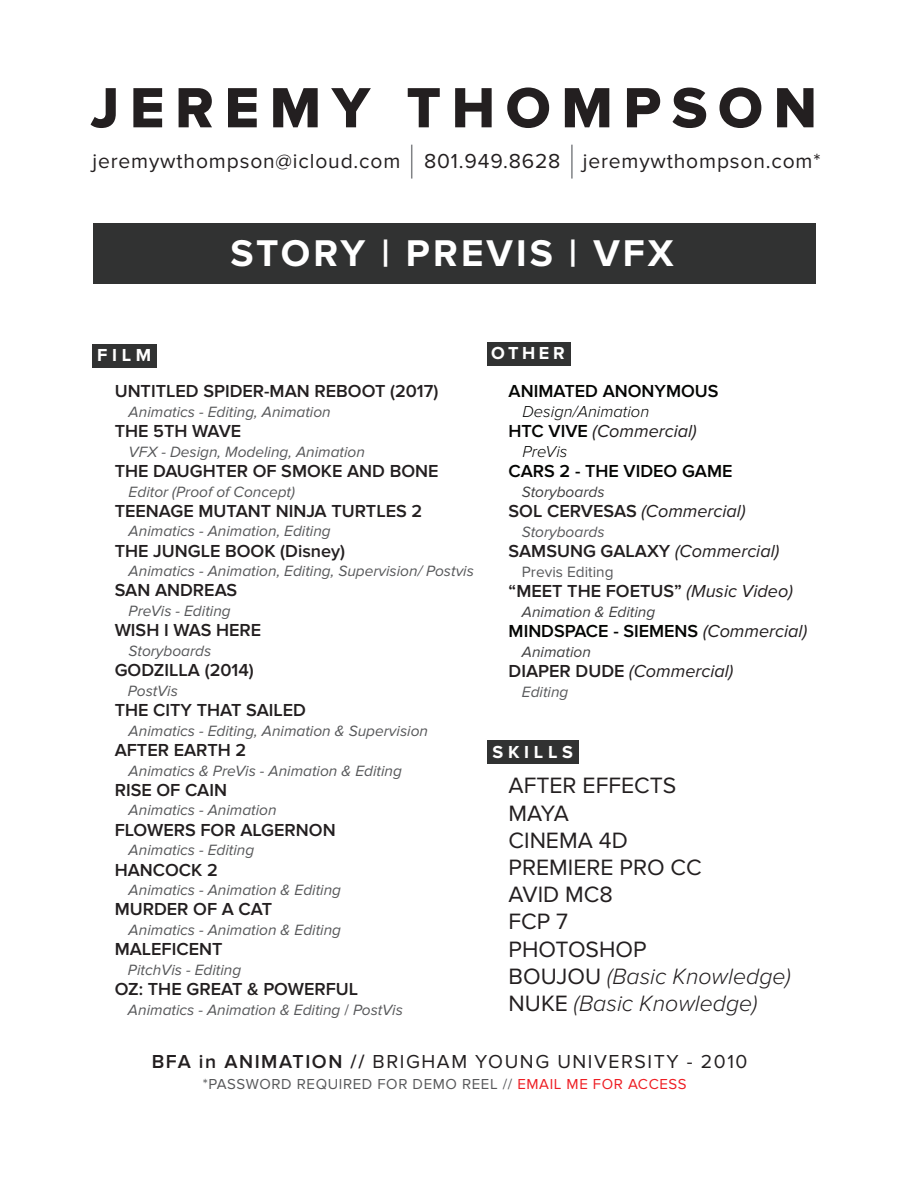
<style>
.page{position:relative;width:918px;height:1188px;background:#fff}
.page>*{position:absolute;margin:0;border:0;box-sizing:border-box;transform-origin:0 0}
.t1{font:58.8px "Proxima Nova Extrabld";letter-spacing:.18em;color:#231f20}
.t2{font:700 38.55px "Proxima Nova";letter-spacing:.08em;color:#fff}
.t3{font:23.1px/27.2px "Proxima Nova";color:#231f20}
.t4{font:21px "Proxima Nova";letter-spacing:.04em;color:#231f20}
.t5{font:19.5px "Proxima Nova";letter-spacing:.08em;color:#231f20}
.t6{font:600 18px "Proxima Nova";color:#231f20}
.t7{font:600 18px "Proxima Nova";color:#040503}
.t8{font:italic 18px "Proxima Nova";color:#231f20}
.t9{font:700 18px "Proxima Nova";letter-spacing:.26em;color:#fff}
.t10{font:italic 300 16.5px "Proxima Nova";color:#040503}
.t11{font:italic 15.45px "Proxima Nova";color:#57585a}
.t12{font:italic 15.45px "Proxima Nova";color:#3e3e3f}
.t13{font:15.45px "Proxima Nova";color:#57585a}
.t14{font:15px "Proxima Nova";letter-spacing:.04em;color:#57585a}
.s1{font-style:normal}
.s2{font-weight:600;font-style:normal;color:#040503}
.s3{font-weight:600;font-style:normal}
.s4{font-weight:400;font-style:italic}
.s5{font-weight:400;font-style:italic;color:#231f20}
.s6{font-weight:300;font-style:italic}
.s7{font-weight:600}
.s8{color:#ee1d23}
</style>
<div class="page">
<div style="left:93px;top:223px;width:723px;height:60px;background:#313232"></div>
<hr style="left:411px;top:145px;width:1px;height:34px;background:#808285">
<hr style="left:571px;top:145px;width:2px;height:34px;background:#808285">
<div style="left:487px;top:740px;width:92px;height:24px;background:#313232"></div>
<div style="left:487px;top:342px;width:83px;height:24px;background:#313232"></div>
<div style="left:92px;top:344px;width:65px;height:23px;background:#313232"></div>
<h1 class="t1" style="left:90px;top:74px;width:728px">JEREMY THOMPSON</h1>
<h3 class="t4" style="left:93px;top:149px;width:729px">jeremywthompson@icloud.com 801.949.8628 jeremywthompson.com*</h3>
<p class="t9" style="left:97px;top:344px;width:56px">FILM</p>
<h2 class="t2" style="left:230px;top:230px;width:445px">STORY | PREVIS | VFX</h2>
<p class="t9" style="left:491px;top:343px;width:75px">OTHER</p>
<p class="t6" style="left:115px;top:381px;width:325px">UNTITLED SPIDER-MAN REBOOT (2017)</p>
<p class="t11" style="left:129px;top:403px;width:204px">Animatics - Editing, Animation</p>
<p class="t6" style="left:115px;top:421px;width:128px">THE 5TH WAVE</p>
<p class="t11" style="left:129px;top:443px;width:238px">VFX - Design, Modeling, Animation</p>
<p class="t6" style="left:115px;top:461px;width:325px">THE DAUGHTER OF SMOKE AND BONE</p>
<p class="t11" style="left:129px;top:483px;width:168px">Editor (Proof of Concept)</p>
<p class="t6" style="left:115px;top:500px;width:309px">TEENAGE MUTANT NINJA TURTLES 2</p>
<p class="t11" style="left:129px;top:523px;width:204px">Animatics - Animation, Editing</p>
<p class="t6" style="left:115px;top:540px;width:232px">THE JUNGLE BOOK (Disney)</p>
<p class="t11" style="left:129px;top:563px;width:347px">Animatics - Animation, Editing, Supervision/ Postvis</p>
<p class="t6" style="left:115px;top:580px;width:124px">SAN ANDREAS</p>
<p class="t11" style="left:129px;top:602px;width:104px">PreVis - Editing</p>
<p class="t6" style="left:115px;top:620px;width:148px">WISH I WAS HERE</p>
<p class="t11" style="left:129px;top:642px;width:84px">Storyboards</p>
<p class="t6" style="left:115px;top:660px;width:141px">GODZILLA (2014)</p>
<p class="t11" style="left:128px;top:682px;width:51px">PostVis</p>
<p class="t6" style="left:115px;top:700px;width:193px">THE CITY THAT SAILED</p>
<p class="t11" style="left:129px;top:722px;width:301px">Animatics - Editing, Animation &amp; Supervision</p>
<p class="t6" style="left:115px;top:740px;width:133px">AFTER EARTH 2</p>
<p class="t11" style="left:129px;top:762px;width:275px">Animatics &amp; PreVis - Animation &amp; Editing</p>
<p class="t6" style="left:115px;top:779px;width:114px">RISE OF CAIN</p>
<p class="t11" style="left:129px;top:802px;width:150px">Animatics - Animation</p>
<p class="t6" style="left:115px;top:819px;width:223px">FLOWERS FOR ALGERNON</p>
<p class="t11" style="left:129px;top:842px;width:127px">Animatics - Editing</p>
<p class="t6" style="left:115px;top:859px;width:105px">HANCOCK 2</p>
<p class="t11" style="left:129px;top:881px;width:214px">Animatics - Animation &amp; Editing</p>
<p class="t6" style="left:115px;top:899px;width:159px">MURDER OF A CAT</p>
<p class="t11" style="left:129px;top:921px;width:214px">Animatics - Animation &amp; Editing</p>
<p class="t6" style="left:115px;top:939px;width:109px">MALEFICENT</p>
<p class="t11" style="left:128px;top:961px;width:115px">PitchVis - Editing</p>
<p class="t6" style="left:115px;top:979px;width:245px">OZ: THE GREAT &amp; POWERFUL</p>
<p class="t11" style="left:128px;top:1001px;width:276px">Animatics - Animation &amp; Editing <span class="s1">/</span> PostVis</p>
<p class="t7" style="left:509px;top:381px;width:212px">ANIMATED ANONYMOUS</p>
<p class="t10" style="left:523px;top:402px;width:128px">Design/Animation</p>
<p class="t8" style="left:509px;top:421px;width:190px"><span class="s2">HTC VIVE</span> (Commercial)</p>
<p class="t10" style="left:523px;top:442px;width:46px">PreVis</p>
<p class="t7" style="left:509px;top:461px;width:225px">CARS 2 - THE VIDEO GAME</p>
<p class="t12" style="left:522px;top:483px;width:84px">Storyboards</p>
<p class="t8" style="left:509px;top:501px;width:238px"><span class="s3">SOL CERVESAS</span> (Commercial)</p>
<p class="t11" style="left:522px;top:523px;width:84px">Storyboards</p>
<p class="t6" style="left:509px;top:541px;width:272px">SAMSUNG GALAXY <span class="s4">(Commercial)</span></p>
<p class="t13" style="left:522px;top:563px;width:93px">Previs Editing</p>
<p class="t6" style="left:509px;top:581px;width:286px">“MEET THE FOETUS” <span class="s4">(Music Video)</span></p>
<p class="t12" style="left:522px;top:603px;width:135px">Animation &amp; Editing</p>
<p class="t7" style="left:509px;top:621px;width:300px">MINDSPACE - SIEMENS <span class="s5">(Commercial)</span></p>
<p class="t12" style="left:522px;top:643px;width:70px">Animation</p>
<p class="t8" style="left:509px;top:661px;width:226px"><span class="s3">DIAPER DUDE</span> (Commercial)</p>
<p class="t11" style="left:522px;top:683px;width:48px">Editing</p>
<p class="t9" style="left:493px;top:742px;width:82px">SKILLS</p>
<h3 class="t3" style="left:509px;top:772px;width:284px">AFTER EFFECTS<br>MAYA<br>CINEMA 4D<br>PREMIERE PRO CC<br>AVID MC8<br>FCP 7<br>PHOTOSHOP<br>BOUJOU <span class="s6">(Basic Knowledge)<br></span>NUKE <span class="s6">(Basic Knowledge)</span></h3>
<p class="t5" style="left:152px;top:1050px;width:597px"><span class="s7">BFA in ANIMATION //</span> BRIGHAM YOUNG UNIVERSITY - 2010</p>
<p class="t14" style="left:203px;top:1076px;width:485px">*PASSWORD REQUIRED FOR DEMO REEL // <span class="s8">EMAIL ME FOR ACCESS</span></p>
</div>
